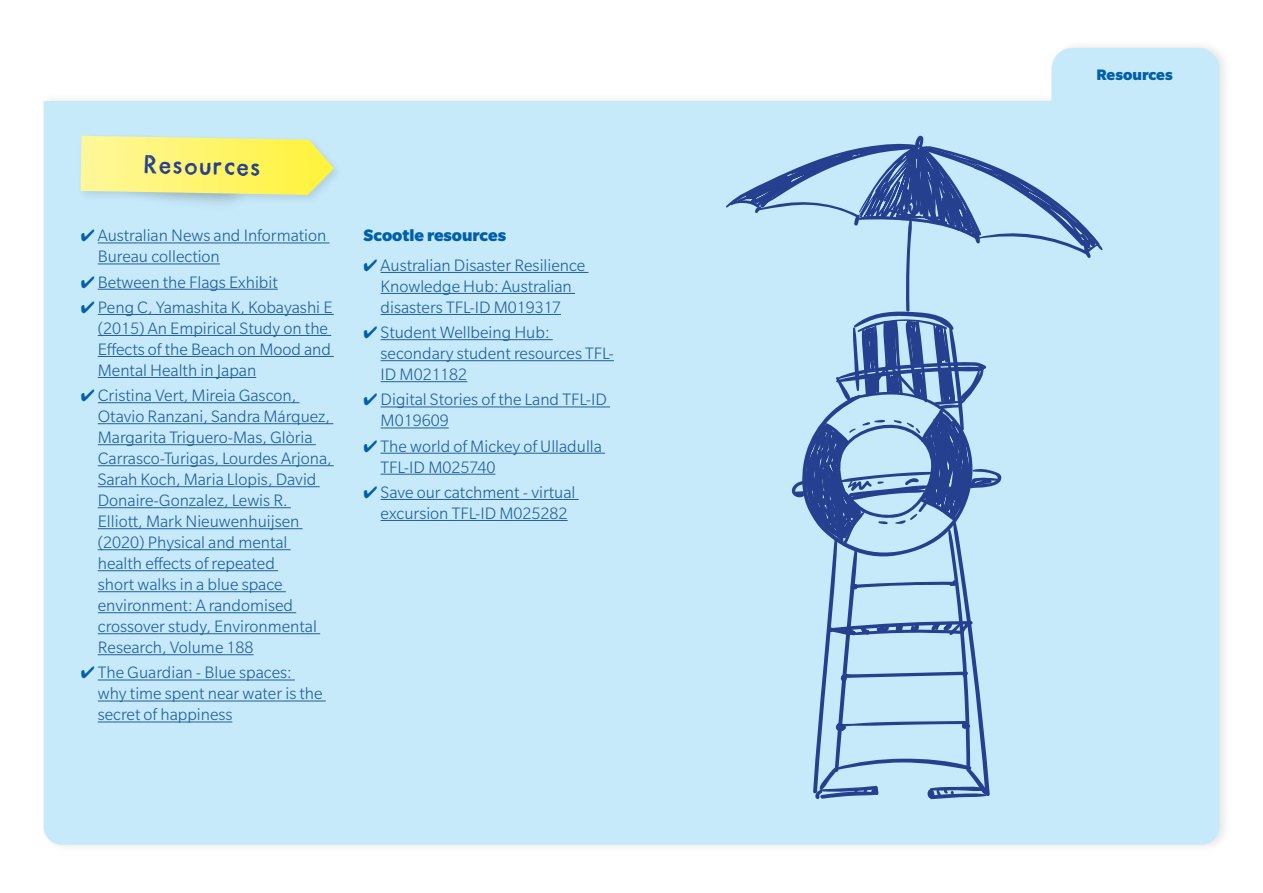
<style>
.page{position:relative;width:1263px;height:893px;background:#fff}
.page>*{position:absolute;margin:0;border:0;box-sizing:border-box;transform-origin:0 0}
.t1{font:24.6px "Itsa Sketch";color:#25408f}
.t2{font:300 18px/21px "Slate Std";color:#215e9e}
.t3{font:900 18px "Slate Std";color:#0060a9}
.t4{font:900 16.5px "Slate Std";color:#0060a9}
.s1{color:#0060a9}
</style>
<div class="page">
<div style="left:39px;top:39px;width:1193px;height:814px;background:#000;opacity:.1"></div>
<div style="left:44px;top:101px;width:1175px;height:744px;background:#c7eafb"></div>
<svg style="left:726px;top:136px;width:377px;height:663px;background:#b0d2eb"></svg>
<div style="left:1051px;top:48px;width:168px;height:53px;background:#c7eafb"></div>
<hr style="left:98px;top:243px;width:232px;height:1px;background:#215e9e">
<hr style="left:98px;top:264px;width:122px;height:1px;background:#215e9e">
<hr style="left:98px;top:289px;width:180px;height:1px;background:#215e9e">
<hr style="left:98px;top:314px;width:236px;height:1px;background:#215e9e">
<hr style="left:98px;top:335px;width:233px;height:1px;background:#215e9e">
<hr style="left:98px;top:356px;width:236px;height:1px;background:#215e9e">
<hr style="left:98px;top:377px;width:158px;height:1px;background:#215e9e">
<hr style="left:98px;top:402px;width:201px;height:1px;background:#215e9e">
<hr style="left:98px;top:423px;width:235px;height:1px;background:#215e9e">
<hr style="left:98px;top:444px;width:218px;height:1px;background:#215e9e">
<hr style="left:98px;top:465px;width:236px;height:1px;background:#215e9e">
<hr style="left:98px;top:486px;width:222px;height:1px;background:#215e9e">
<hr style="left:98px;top:507px;width:193px;height:1px;background:#215e9e">
<hr style="left:98px;top:528px;width:205px;height:1px;background:#215e9e">
<hr style="left:98px;top:549px;width:193px;height:1px;background:#215e9e">
<hr style="left:98px;top:570px;width:180px;height:1px;background:#215e9e">
<hr style="left:98px;top:591px;width:188px;height:1px;background:#215e9e">
<hr style="left:98px;top:612px;width:198px;height:1px;background:#215e9e">
<hr style="left:98px;top:633px;width:222px;height:1px;background:#215e9e">
<hr style="left:98px;top:654px;width:156px;height:1px;background:#215e9e">
<hr style="left:98px;top:680px;width:197px;height:1px;background:#215e9e">
<hr style="left:98px;top:701px;width:228px;height:1px;background:#215e9e">
<hr style="left:98px;top:722px;width:134px;height:1px;background:#215e9e">
<hr style="left:381px;top:272px;width:207px;height:1px;background:#215e9e">
<hr style="left:381px;top:293px;width:194px;height:1px;background:#215e9e">
<hr style="left:381px;top:314px;width:180px;height:1px;background:#215e9e">
<hr style="left:381px;top:339px;width:172px;height:1px;background:#215e9e">
<hr style="left:381px;top:360px;width:233px;height:1px;background:#215e9e">
<hr style="left:381px;top:381px;width:86px;height:1px;background:#215e9e">
<hr style="left:381px;top:407px;width:229px;height:1px;background:#215e9e">
<hr style="left:381px;top:428px;width:68px;height:1px;background:#215e9e">
<hr style="left:381px;top:453px;width:224px;height:1px;background:#215e9e">
<hr style="left:381px;top:474px;width:114px;height:1px;background:#215e9e">
<hr style="left:381px;top:499px;width:198px;height:1px;background:#215e9e">
<hr style="left:381px;top:520px;width:187px;height:1px;background:#215e9e">
<div style="left:77px;top:132px;width:175px;height:82px;background:#c7eafb"></div>
<div style="left:77px;top:132px;width:267px;height:74px;background:#000;opacity:.1"></div>
<svg style="left:81px;top:136px;width:253px;height:59px;background:#f7f27b"></svg>
<h1 class="t1" style="left:143px;top:152px;width:120px;rotate:1deg">Resources</h1>
<p class="t2" style="left:98px;top:225px;width:230px;text-indent:-17px"><span class="s1">✔</span> Australian News and Information<br>Bureau collection</p>
<p class="t2" style="left:81px;top:271px;width:198px"><span class="s1">✔</span> Between the Flags Exhibit</p>
<p class="t2" style="left:98px;top:297px;width:236px;text-indent:-17px"><span class="s1">✔</span> Peng C, Yamashita K, Kobayashi E (2015) An Empirical Study on the<br>Effects of the Beach on Mood and<br>Mental Health in Japan</p>
<p class="t2" style="left:98px;top:385px;width:235px;text-indent:-17px"><span class="s1">✔</span> Cristina Vert, Mireia Gascon,<br>Otavio Ranzani, Sandra Márquez,<br>Margarita Triguero-Mas, Glòria<br>Carrasco-Turigas, Lourdes Arjona,<br>Sarah Koch, Maria Llopis, David<br>Donaire-Gonzalez, Lewis R.<br>Elliott, Mark Nieuwenhuijsen (2020) Physical and mental health effects of repeated<br>short walks in a blue space environment: A randomised crossover study, Environmental<br>Research, Volume 188</p>
<p class="t2" style="left:98px;top:662px;width:226px;text-indent:-17px"><span class="s1">✔</span> The Guardian - Blue spaces: why time spent near water is the secret of happiness</p>
<p class="t3" style="left:364px;top:226px;width:144px">Scootle resources</p>
<p class="t2" style="left:364px;top:255px;width:223px;text-align:center"><span class="s1">✔</span> Australian Disaster Resilience<br>Knowledge Hub: Australian disasters TFL-ID M019317</p>
<p class="t2" style="left:381px;top:322px;width:235px;text-indent:-17px"><span class="s1">✔</span> Student Wellbeing Hub: secondary student resources TFL-<br>ID M021182</p>
<p class="t2" style="left:381px;top:389px;width:228px;text-indent:-17px"><span class="s1">✔</span> Digital Stories of the Land TFL-ID<br>M019609</p>
<p class="t2" style="left:381px;top:435px;width:223px;text-indent:-17px"><span class="s1">✔</span> The world of Mickey of Ulladulla<br>TFL-ID M025740</p>
<p class="t2" style="left:364px;top:482px;width:213px;text-align:center"><span class="s1">✔</span> Save our catchment - virtual excursion TFL-ID M025282</p>
<p class="t4" style="left:1096px;top:66px;width:78px">Resources</p>
</div>
